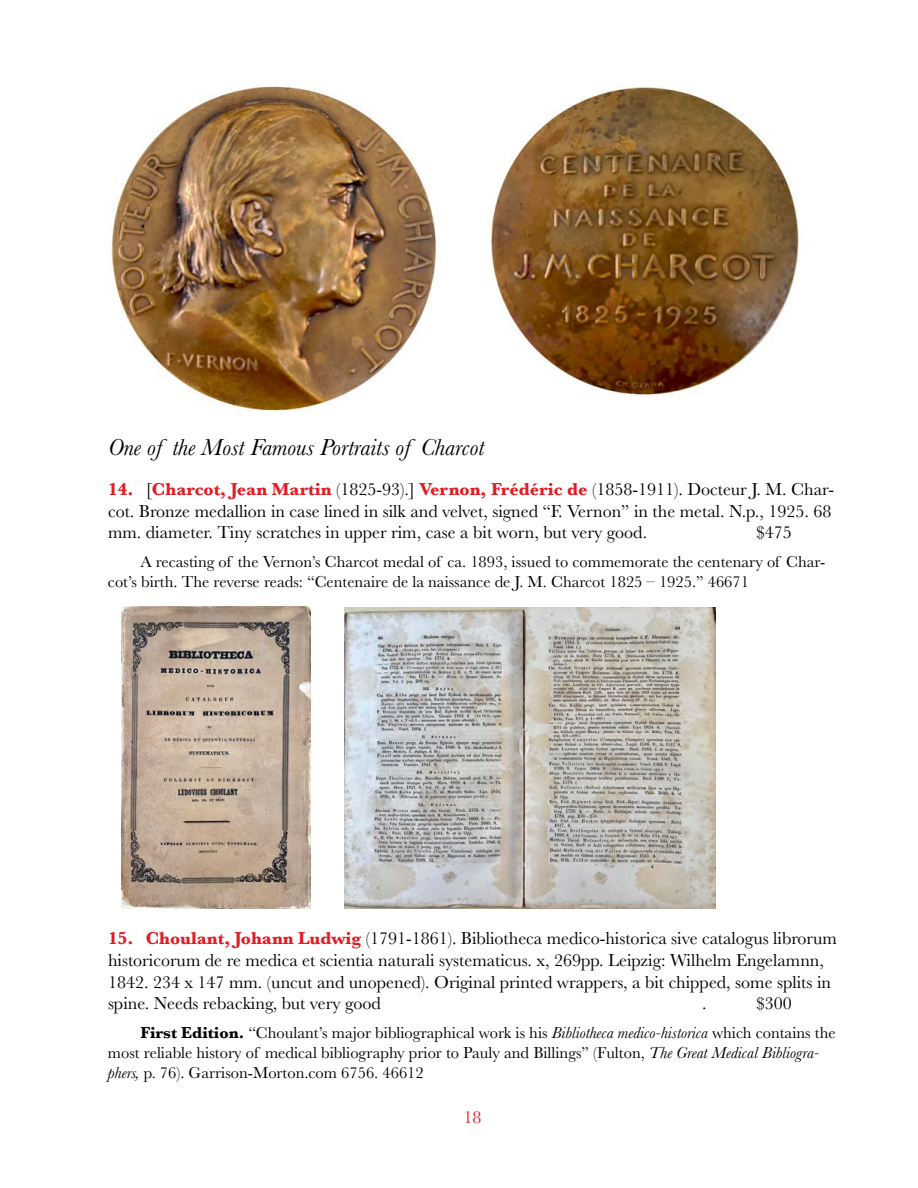
<style>
.page{position:relative;width:918px;height:1188px;background:#fff}
.page>*{position:absolute;margin:0;border:0;box-sizing:border-box;transform-origin:0 0}
.t1{font:italic 24px "Baskerville";color:#000}
.t2{font:18px/21.6px "Baskerville";color:#000}
.t3{font:18px "Baskerville";color:#e31b23}
.t4{font:16.5px/19.8px "Baskerville";color:#000}
.s1{font-weight:700;color:#e31b23}
.s2{font-weight:700}
.s3{font-style:italic}
</style>
<div class="page">
<img style="left:111px;top:83px;width:326px;height:329px">
<img style="left:491px;top:87px;width:308px;height:309px">
<img style="left:122px;top:606px;width:188px;height:302px">
<img style="left:344px;top:608px;width:371px;height:300px">
<h1 class="t1" style="left:108px;top:432px;width:378px">One of the Most Famous Portraits of Charcot</h1>
<p class="t2" style="left:108px;top:479px;width:728px"><span class="s1">14.</span> [<span class="s1">Charcot, Jean Martin</span> (1825-93).] <span class="s1">Vernon, Frédéric de</span> (1858-1911). Docteur J. M. Char&shy;cot. Bronze medallion in case lined in silk and velvet, signed “F. Vernon” in the metal. N.p., 1925. 68 mm. diameter. Tiny scratches in upper rim, case a bit worn, but very good.</p>
<p class="t2" style="left:756px;top:522px;width:37px">$475</p>
<p class="t4" style="left:108px;top:552px;width:719px;text-indent:32px">A recasting of the Vernon’s Charcot medal of ca. 1893, issued to commemorate the centenary of Char&shy;cot’s birth. The reverse reads: “Centenaire de la naissance de J. M. Charcot 1825 – 1925.” 46671</p>
<p class="t2" style="left:108px;top:928px;width:731px"><span class="s1">15. Choulant, Johann Ludwig</span> (1791-1861). Bibliotheca medico-historica sive catalogus librorum historicorum de re medica et scientia naturali systematicus. x, 269pp. Leipzig: Wilhelm Engelamnn, 1842. 234 x 147 mm. (uncut and unopened). Original printed wrappers, a bit chipped, some splits in spine. Needs rebacking, but very good</p>
<p class="t2" style="left:702px;top:993px;width:6px">.</p>
<p class="t2" style="left:756px;top:993px;width:37px">$300</p>
<p class="t4" style="left:108px;top:1023px;width:729px;text-indent:32px"><span class="s2">First Edition.</span> “Choulant’s major bibliographical work is his <span class="s3">Bibliotheca medico-historica</span> which contains the most reliable history of medical bibliography prior to Pauly and Billings” (Fulton, <span class="s3">The Great Medical Bibliogra&shy;phers,</span> p. 76). Garrison-Morton.com 6756. 46612</p>
<p class="t3" style="left:464px;top:1106px;width:19px">18</p>
</div>
